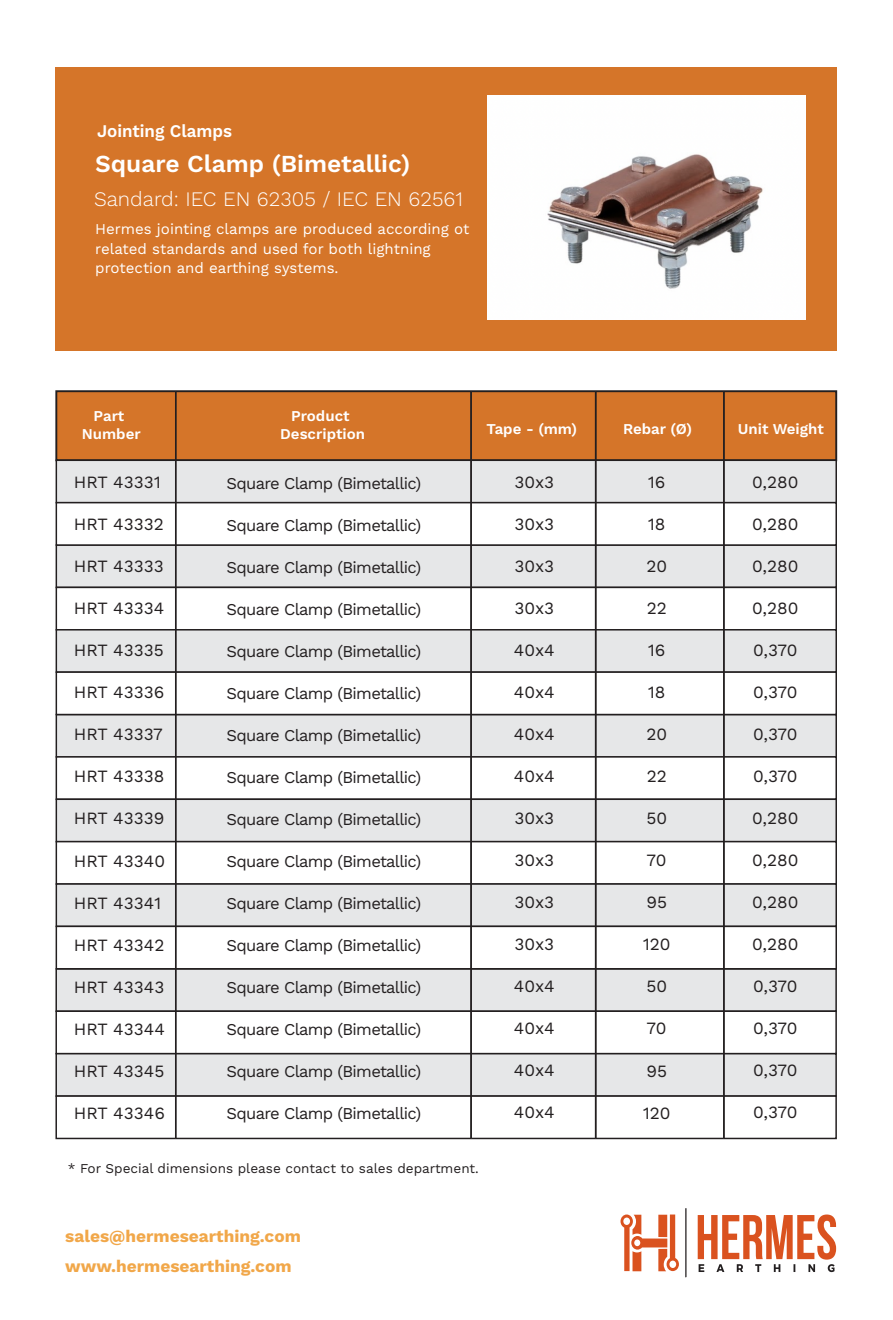
<style>
.page{position:relative;width:893px;height:1320px;background:#fff}
.page>*{position:absolute;margin:0;border:0;box-sizing:border-box;transform-origin:0 0}
.t1{font:600 24.45px "Work Sans";color:#fff}
.t2{font:300 20.55px "Work Sans";color:#fff}
.t3{font:600 17.85px "Work Sans";color:#fff;scale:.95 1}
.t4{font:17.25px "Work Sans";color:#231f20}
.t5{font:700 17.25px/30px "Work Sans";color:#f1a749}
.t6{font:16.5px "Work Sans";letter-spacing:-.04em;color:#231f20}
.t7{font:15px/19.5px "Work Sans";color:#fff}
.t8{font:600 15px/18px "Work Sans";color:#fff;text-align:center}
.t9{font:13.5px "Work Sans";color:#231f20}
</style>
<div class="page">
<div style="left:56px;top:68px;width:781px;height:283px;background:#d57529"></div>
<div style="left:55px;top:390px;width:782px;height:71px;background:#d57529;border:2px solid #231f20"></div>
<div style="left:56px;top:459px;width:781px;height:44px;background:#e6e7e8;border:1px solid #231f20"></div>
<div style="left:56px;top:544px;width:781px;height:44px;background:#e6e7e8;border:1px solid #231f20"></div>
<div style="left:56px;top:502px;width:781px;height:44px;background:#fff;border:1px solid #231f20"></div>
<div style="left:56px;top:586px;width:781px;height:44px;background:#fff;border:1px solid #231f20"></div>
<div style="left:56px;top:629px;width:781px;height:44px;background:#e6e7e8;border:1px solid #231f20"></div>
<div style="left:56px;top:713px;width:781px;height:44px;background:#e6e7e8"></div>
<div style="left:56px;top:671px;width:781px;height:44px;background:#fff;border:1px solid #231f20"></div>
<div style="left:56px;top:756px;width:781px;height:44px;background:#fff;border:1px solid #231f20"></div>
<div style="left:56px;top:798px;width:781px;height:44px;background:#e6e7e8;border:1px solid #231f20"></div>
<div style="left:56px;top:841px;width:781px;height:43px;background:#fff;border:1px solid #231f20"></div>
<div style="left:56px;top:883px;width:781px;height:44px;background:#e6e7e8;border:1px solid #231f20"></div>
<div style="left:55px;top:968px;width:782px;height:44px;background:#e6e7e8;border:1px solid #231f20"></div>
<div style="left:55px;top:1010px;width:782px;height:44px;background:#fff;border:1px solid #231f20"></div>
<div style="left:55px;top:1052px;width:782px;height:44px;background:#e6e7e8;border:1px solid #231f20"></div>
<div style="left:55px;top:1095px;width:782px;height:44px;background:#fff;border:1px solid #231f20"></div>
<div style="left:56px;top:925px;width:781px;height:44px;background:#fff;border:1px solid #231f20"></div>
<hr style="left:175px;top:391px;width:2px;height:747px;background:#231f20">
<hr style="left:470px;top:391px;width:2px;height:747px;background:#231f20">
<hr style="left:595px;top:391px;width:2px;height:747px;background:#231f20">
<hr style="left:723px;top:391px;width:2px;height:747px;background:#231f20">
<img style="left:487px;top:95px;width:318px;height:224px">
<svg style="left:620px;top:1214px;width:59px;height:57px"></svg>
<hr style="left:685px;top:1208px;width:1px;height:69px;background:#231f20">
<svg style="left:698px;top:1214px;width:138px;height:58px"></svg>
<p class="t3" style="left:97px;top:120px;width:144px">Jointing Clamps</p>
<h1 class="t1" style="left:95px;top:150px;width:317px">Square Clamp (Bimetallic)</h1>
<p class="t2" style="left:94px;top:187px;width:370px">Sandard: IEC EN 62305 / IEC EN 62561</p>
<p class="t7" style="left:95px;top:220px;width:376px">Hermes jointing clamps are produced according ot related standards and used for both lightning protection and earthing systems.</p>
<p class="t8" style="left:82px;top:408px;width:60px">Part<br>Number</p>
<p class="t8" style="left:280px;top:408px;width:86px">Product<br>Description</p>
<p class="t4" style="left:74px;top:472px;width:89px">HRT 43331</p>
<p class="t4" style="left:74px;top:514px;width:92px">HRT 43332</p>
<p class="t4" style="left:74px;top:556px;width:92px">HRT 43333</p>
<p class="t4" style="left:74px;top:598px;width:92px">HRT 43334</p>
<p class="t4" style="left:74px;top:640px;width:92px">HRT 43335</p>
<p class="t4" style="left:74px;top:682px;width:92px">HRT 43336</p>
<p class="t4" style="left:74px;top:724px;width:91px">HRT 43337</p>
<p class="t4" style="left:74px;top:766px;width:92px">HRT 43338</p>
<p class="t4" style="left:74px;top:808px;width:92px">HRT 43339</p>
<p class="t4" style="left:74px;top:850px;width:93px">HRT 43340</p>
<p class="t4" style="left:74px;top:892px;width:89px">HRT 43341</p>
<p class="t4" style="left:74px;top:934px;width:92px">HRT 43342</p>
<p class="t4" style="left:74px;top:976px;width:92px">HRT 43343</p>
<p class="t4" style="left:74px;top:1018px;width:93px">HRT 43344</p>
<p class="t4" style="left:74px;top:1060px;width:92px">HRT 43345</p>
<p class="t4" style="left:74px;top:1102px;width:93px">HRT 43346</p>
<p class="t6" style="left:226px;top:474px;width:196px">Square Clamp (Bimetallic)</p>
<p class="t6" style="left:226px;top:516px;width:196px">Square Clamp (Bimetallic)</p>
<p class="t6" style="left:226px;top:558px;width:196px">Square Clamp (Bimetallic)</p>
<p class="t6" style="left:226px;top:600px;width:196px">Square Clamp (Bimetallic)</p>
<p class="t6" style="left:226px;top:642px;width:196px">Square Clamp (Bimetallic)</p>
<p class="t6" style="left:226px;top:684px;width:196px">Square Clamp (Bimetallic)</p>
<p class="t6" style="left:226px;top:726px;width:196px">Square Clamp (Bimetallic)</p>
<p class="t6" style="left:226px;top:768px;width:196px">Square Clamp (Bimetallic)</p>
<p class="t6" style="left:226px;top:810px;width:196px">Square Clamp (Bimetallic)</p>
<p class="t6" style="left:226px;top:852px;width:196px">Square Clamp (Bimetallic)</p>
<p class="t6" style="left:226px;top:894px;width:196px">Square Clamp (Bimetallic)</p>
<p class="t6" style="left:226px;top:936px;width:196px">Square Clamp (Bimetallic)</p>
<p class="t6" style="left:226px;top:978px;width:196px">Square Clamp (Bimetallic)</p>
<p class="t6" style="left:226px;top:1019px;width:196px">Square Clamp (Bimetallic)</p>
<p class="t6" style="left:226px;top:1061px;width:196px">Square Clamp (Bimetallic)</p>
<p class="t6" style="left:226px;top:1103px;width:196px">Square Clamp (Bimetallic)</p>
<p class="t8" style="left:487px;top:420px;width:92px">Tape - (mm)</p>
<p class="t8" style="left:623px;top:420px;width:71px">Rebar (Ø)</p>
<p class="t8" style="left:738px;top:420px;width:88px">Unit Weight</p>
<p class="t4" style="left:514px;top:471px;width:41px">30x3</p>
<p class="t4" style="left:514px;top:513px;width:41px">30x3</p>
<p class="t4" style="left:514px;top:555px;width:41px">30x3</p>
<p class="t4" style="left:514px;top:597px;width:41px">30x3</p>
<p class="t4" style="left:514px;top:639px;width:42px">40x4</p>
<p class="t4" style="left:514px;top:681px;width:42px">40x4</p>
<p class="t4" style="left:514px;top:723px;width:42px">40x4</p>
<p class="t4" style="left:514px;top:765px;width:42px">40x4</p>
<p class="t4" style="left:514px;top:807px;width:41px">30x3</p>
<p class="t4" style="left:514px;top:849px;width:41px">30x3</p>
<p class="t4" style="left:514px;top:891px;width:41px">30x3</p>
<p class="t4" style="left:514px;top:933px;width:41px">30x3</p>
<p class="t4" style="left:514px;top:975px;width:42px">40x4</p>
<p class="t4" style="left:514px;top:1017px;width:42px">40x4</p>
<p class="t4" style="left:514px;top:1059px;width:42px">40x4</p>
<p class="t4" style="left:514px;top:1101px;width:42px">40x4</p>
<p class="t4" style="left:648px;top:472px;width:19px">16</p>
<p class="t4" style="left:648px;top:514px;width:19px">18</p>
<p class="t4" style="left:646px;top:556px;width:22px">20</p>
<p class="t4" style="left:647px;top:598px;width:22px">22</p>
<p class="t4" style="left:648px;top:640px;width:19px">16</p>
<p class="t4" style="left:648px;top:682px;width:19px">18</p>
<p class="t4" style="left:646px;top:724px;width:22px">20</p>
<p class="t4" style="left:647px;top:766px;width:22px">22</p>
<p class="t4" style="left:646px;top:808px;width:22px">50</p>
<p class="t4" style="left:646px;top:850px;width:22px">70</p>
<p class="t4" style="left:646px;top:892px;width:22px">95</p>
<p class="t4" style="left:643px;top:934px;width:29px">120</p>
<p class="t4" style="left:646px;top:976px;width:22px">50</p>
<p class="t4" style="left:646px;top:1018px;width:22px">70</p>
<p class="t4" style="left:646px;top:1060px;width:22px">95</p>
<p class="t4" style="left:643px;top:1102px;width:29px">120</p>
<p class="t4" style="left:752px;top:472px;width:48px">0,280</p>
<p class="t4" style="left:752px;top:514px;width:48px">0,280</p>
<p class="t4" style="left:752px;top:556px;width:48px">0,280</p>
<p class="t4" style="left:752px;top:598px;width:48px">0,280</p>
<p class="t4" style="left:753px;top:640px;width:46px">0,370</p>
<p class="t4" style="left:753px;top:682px;width:46px">0,370</p>
<p class="t4" style="left:753px;top:724px;width:46px">0,370</p>
<p class="t4" style="left:753px;top:766px;width:46px">0,370</p>
<p class="t4" style="left:752px;top:808px;width:48px">0,280</p>
<p class="t4" style="left:752px;top:850px;width:48px">0,280</p>
<p class="t4" style="left:752px;top:892px;width:48px">0,280</p>
<p class="t4" style="left:752px;top:934px;width:48px">0,280</p>
<p class="t4" style="left:753px;top:976px;width:46px">0,370</p>
<p class="t4" style="left:753px;top:1018px;width:46px">0,370</p>
<p class="t4" style="left:753px;top:1060px;width:46px">0,370</p>
<p class="t4" style="left:753px;top:1102px;width:46px">0,370</p>
<p class="t9" style="left:68px;top:1160px;width:413px">* For Special dimensions please contact to sales department.</p>
<p class="t5" style="left:65px;top:1221px;width:237px">sales@hermesearthing.com www.hermesearthing.com</p>
</div>
